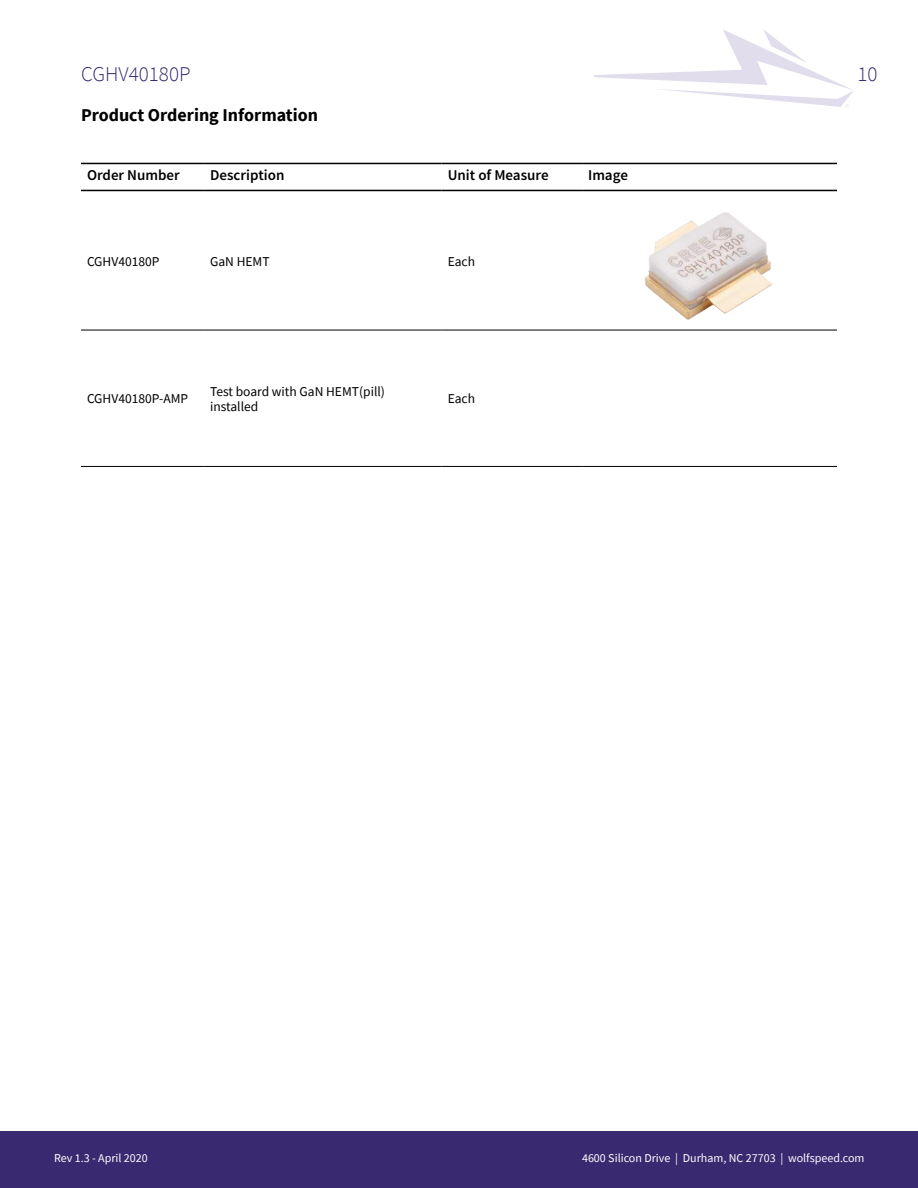
<style>
.page{position:relative;width:918px;height:1188px;background:#fff}
.page>*{position:absolute;margin:0;border:0;box-sizing:border-box;transform-origin:0 0}
.t1{font:300 21px "Source Sans Pro";color:#382970}
.t2{font:700 18px "Source Sans Pro";color:#000}
.t3{font:600 15px "Source Sans Pro";color:#000}
.t4{font:13.5px/15px "Source Sans Pro";color:#000}
.t5{font:12px "Source Sans Pro";color:#fff}
</style>
<div class="page">
<svg style="left:594px;top:29px;width:259px;height:78px"></svg>
<div style="left:0;top:1131px;width:918px;height:57px;background:#382970"></div>
<hr style="left:81px;top:330px;width:123px;height:1px;background:#000">
<hr style="left:204px;top:330px;width:238px;height:1px;background:#000">
<hr style="left:442px;top:330px;width:140px;height:1px;background:#000">
<hr style="left:582px;top:330px;width:255px;height:1px;background:#000">
<hr style="left:81px;top:466px;width:123px;height:1px;background:#000">
<hr style="left:204px;top:466px;width:238px;height:1px;background:#000">
<hr style="left:442px;top:466px;width:140px;height:1px;background:#000">
<hr style="left:582px;top:466px;width:255px;height:1px;background:#000">
<hr style="left:81px;top:163px;width:123px;height:1px;background:#000">
<hr style="left:204px;top:163px;width:238px;height:1px;background:#000">
<hr style="left:442px;top:163px;width:140px;height:1px;background:#000">
<hr style="left:582px;top:163px;width:255px;height:1px;background:#000">
<hr style="left:81px;top:190px;width:123px;height:1px;background:#000">
<hr style="left:204px;top:190px;width:238px;height:1px;background:#000">
<hr style="left:442px;top:190px;width:140px;height:1px;background:#000">
<hr style="left:582px;top:190px;width:255px;height:1px;background:#000">
<img style="left:645px;top:212px;width:127px;height:108px">
<h1 class="t1" style="left:81px;top:61px;width:111px">CGHV40180P</h1>
<h1 class="t1" style="left:857px;top:66px;width:22px">10</h1>
<h2 class="t2" style="left:81px;top:103px;width:239px">Product Ordering Information</h2>
<p class="t3" style="left:87px;top:168px;width:94px">Order Number</p>
<p class="t3" style="left:210px;top:168px;width:76px">Description</p>
<p class="t3" style="left:448px;top:168px;width:102px">Unit of Measure</p>
<p class="t3" style="left:588px;top:168px;width:41px">Image</p>
<p class="t4" style="left:87px;top:255px;width:74px">CGHV40180P</p>
<p class="t4" style="left:210px;top:255px;width:61px">GaN HEMT</p>
<p class="t4" style="left:448px;top:255px;width:29px">Each</p>
<p class="t4" style="left:87px;top:391px;width:103px">CGHV40180P-AMP</p>
<p class="t4" style="left:210px;top:385px;width:176px">Test board with GaN HEMT(pill) installed</p>
<p class="t4" style="left:448px;top:392px;width:29px">Each</p>
<p class="t5" style="left:54px;top:1153px;width:95px">Rev 1.3 - April 2020</p>
<p class="t5" style="left:582px;top:1153px;width:284px">4600 Silicon Drive | Durham, NC 27703 | wolfspeed.com</p>
</div>
